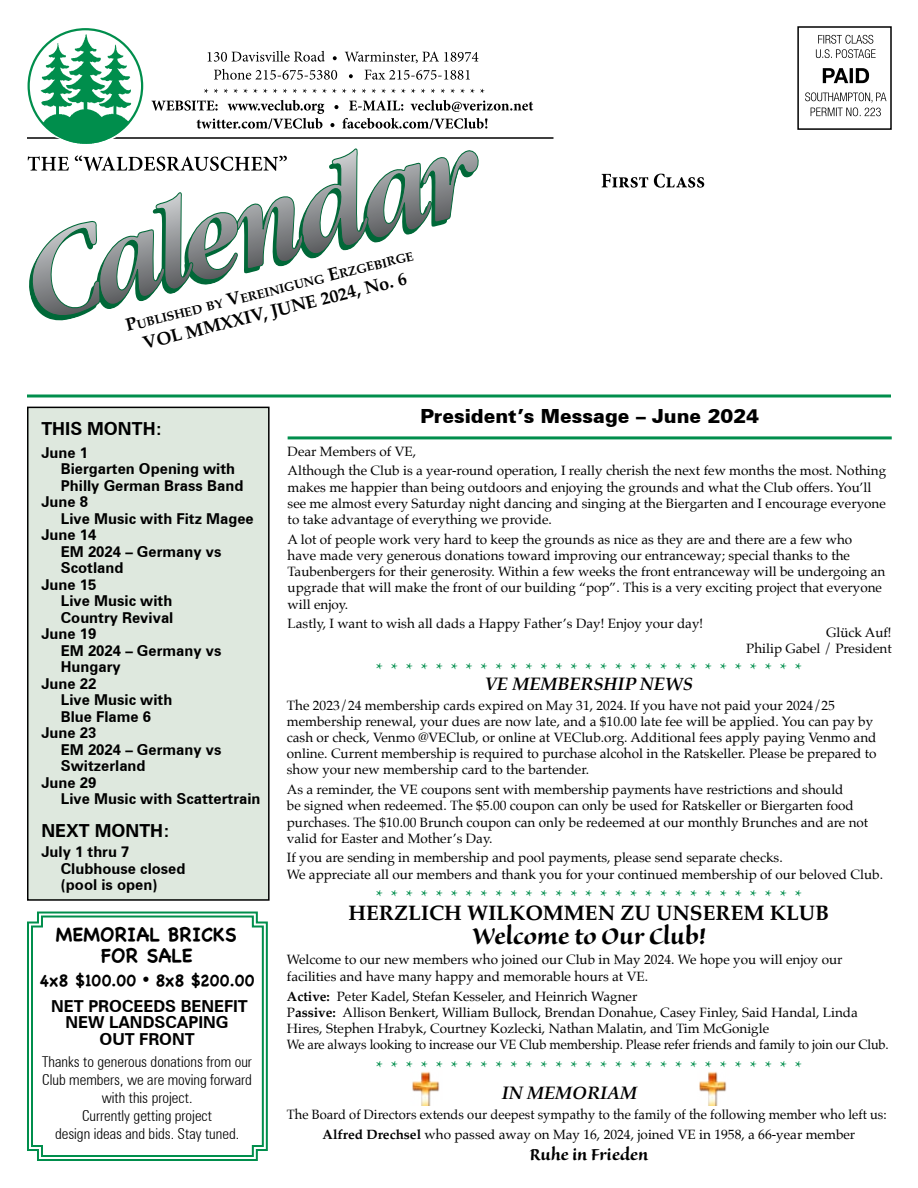
<style>
.page{position:relative;width:918px;height:1188px;background:#fff}
.page>*{position:absolute;margin:0;border:0;box-sizing:border-box;transform-origin:0 0}
.t1{font:30px "Sanvito Pro Bold Disp";color:#000}
.t2{font:700 21px "Palatino";color:#000}
.t3{font:21px "Sanvito Pro Bold Disp";color:#000}
.t4{font:900 19.5px "Zurich BT";color:#000}
.t5{font:700 19.5px/21px "Chalkboard";color:#000;text-align:center}
.t6{font:18px "Minion Pro";color:#008e4c}
.t7{font:italic 700 18px "Palatino";color:#000}
.t8{font:700 18px "Palatino";color:#000}
.t9{font:700 18px "Zurich BT";color:#000}
.t10{font:700 16.5px/16.5px "Zurich BT";color:#000;text-align:center}
.t11{font:700 16.5px "Chalkboard";color:#000}
.t12{font:700 15px/16.5px "Zurich BT";color:#000}
.t13{font:300 condensed 15px/18px "Zurich BT";color:#000;text-align:center}
.t14{font:13.5px/16.2px "Palatino";color:#000}
.t15{font:13.5px/19.6px "Palatino";color:#000;text-align:center;scale:.96 1}
.t16{font:700 12.6px "Palatino";color:#000}
.s1{font-size:18px}
.s2{font-weight:700}
</style>
<div class="page">
<hr style="left:27px;top:137px;width:527px;height:2px;background:#000">
<svg style="left:27px;top:394px;width:864px;height:4px"></svg>
<svg style="left:151px;top:100px;width:382px;height:20px"></svg>
<svg style="left:204px;top:89px;width:280px;height:4px"></svg>
<svg style="left:214px;top:69px;width:256px;height:11px"></svg>
<svg style="left:208px;top:51px;width:270px;height:12px"></svg>
<svg style="left:805px;top:92px;width:81px;height:24px"></svg>
<svg style="left:823px;top:68px;width:46px;height:15px"></svg>
<svg style="left:816px;top:35px;width:60px;height:23px"></svg>
<svg style="left:602px;top:174px;width:102px;height:14px"></svg>
<div style="left:797px;top:26px;width:95px;height:104px;border:2px solid #000"></div>
<img style="left:27px;top:28px;width:117px;height:92px">
<svg style="left:27px;top:120px;width:465px;height:201px"></svg>
<div style="left:28px;top:407px;width:241px;height:493px;background:#dee8de"></div>
<div style="left:27px;top:407px;width:243px;height:494px;border:2px solid #000"></div>
<hr style="left:288px;top:436px;width:604px;height:3px;background:#008e4c">
<svg style="left:27px;top:911px;width:241px;height:250px"></svg>
<svg style="left:30px;top:915px;width:235px;height:243px"></svg>
<img style="left:412px;top:1071px;width:28px;height:35px">
<img style="left:699px;top:1071px;width:28px;height:35px">
<p class="t16" style="left:124px;top:317px;width:297px;rotate:-14deg"><span class="s1">P</span>ublished by <span class="s1">V</span>ereinigung <span class="s1">E</span>rzgebirge</p>
<h3 class="t8" style="left:139px;top:329px;width:273px;rotate:-14deg">VOL MMXXIV, JUNE 2024, No. 6</h3>
<h3 class="t9" style="left:41px;top:417px;width:123px">THIS MONTH:</h3>
<p class="t12" style="left:41px;top:444px;width:48px">June 1</p>
<p class="t12" style="left:61px;top:461px;width:176px">Biergarten Opening with</p>
<p class="t12" style="left:61px;top:477px;width:184px">Philly German Brass Band</p>
<p class="t12" style="left:41px;top:494px;width:48px">June 8</p>
<p class="t12" style="left:61px;top:510px;width:194px">Live Music with Fitz Magee</p>
<p class="t12" style="left:41px;top:527px;width:57px">June 14</p>
<p class="t12" style="left:61px;top:543px;width:162px">EM 2024 – Germany vs</p>
<p class="t12" style="left:61px;top:560px;width:64px">Scotland</p>
<p class="t12" style="left:41px;top:576px;width:57px">June 15</p>
<p class="t12" style="left:61px;top:593px;width:113px">Live Music with</p>
<p class="t12" style="left:61px;top:609px;width:114px">Country Revival</p>
<p class="t12" style="left:41px;top:626px;width:57px">June 19</p>
<p class="t12" style="left:61px;top:642px;width:162px">EM 2024 – Germany vs</p>
<p class="t12" style="left:61px;top:659px;width:61px">Hungary</p>
<p class="t12" style="left:41px;top:675px;width:57px">June 22</p>
<p class="t12" style="left:61px;top:692px;width:113px">Live Music with</p>
<p class="t12" style="left:61px;top:708px;width:92px">Blue Flame 6</p>
<p class="t12" style="left:41px;top:725px;width:57px">June 23</p>
<p class="t12" style="left:61px;top:741px;width:162px">EM 2024 – Germany vs</p>
<p class="t12" style="left:61px;top:758px;width:86px">Switzerland</p>
<p class="t12" style="left:41px;top:774px;width:57px">June 29</p>
<p class="t12" style="left:61px;top:791px;width:201px">Live Music with Scattertrain</p>
<h3 class="t9" style="left:41px;top:820px;width:130px">NEXT MONTH:</h3>
<p class="t12" style="left:61px;top:844px;width:126px;text-indent:-20px">July 1 thru 7<br>Clubhouse closed (pool is open)</p>
<h3 class="t5" style="left:56px;top:924px;width:182px">MEMORIAL BRICKS<br>FOR SALE</h3>
<p class="t11" style="left:40px;top:971px;width:217px">4x8 $100.00 <sup>•</sup> 8x8 $200.00</p>
<p class="t10" style="left:51px;top:998px;width:198px">NET PROCEEDS BENEFIT<br>NEW LANDSCAPING<br>OUT FRONT</p>
<p class="t13" style="left:42px;top:1053px;width:211px">Thanks to generous donations from our<br>Club members, we are moving forward with this project.<br>Currently getting project<br>design ideas and bids. Stay tuned.</p>
<h3 class="t4" style="left:420px;top:404px;width:340px">President’s Message – June 2024</h3>
<p class="t14" style="left:288px;top:441px;width:600px;line-height:19.6px">Dear Members of VE,<br>Although the Club is a year-round operation, I really cherish the next few months the most. Nothing</p>
<p class="t14" style="left:288px;top:479px;width:600px">makes me happier than being outdoors and enjoying the grounds and what the Club offers. You’ll see me almost every Saturday night dancing and singing at the Biergarten and I encourage everyone to take advantage of everything we provide.</p>
<p class="t14" style="left:288px;top:531px;width:599px">A lot of people work very hard to keep the grounds as nice as they are and there are a few who<br>have made very generous donations toward improving our entranceway; special thanks to the Taubenbergers for their generosity. Within a few weeks the front entranceway will be undergoing an upgrade that will make the front of our building “pop”. This is a very exciting project that everyone will enjoy.</p>
<p class="t14" style="left:288px;top:615px;width:417px">Lastly, I want to wish all dads a Happy Father’s Day! Enjoy your day!</p>
<p class="t14" style="left:746px;top:624px;width:147px;text-align:right">Glück Auf!<br>Philip Gabel / President</p>
<h3 class="t6" style="left:376px;top:657px;width:428px">* * * * * * * * * * * * * * * * * * * * * * * * * * * * *</h3>
<h3 class="t7" style="left:485px;top:669px;width:210px">VE MEMBERSHIP NEWS</h3>
<p class="t14" style="left:287px;top:697px;width:591px">The 2023/24 membership cards expired on May 31, 2024. If you have not paid your 2024/25 membership renewal, your dues are now late, and a $10.00 late fee will be applied. You can pay by cash or check, Venmo @VEClub, or online at VEClub.org. Additional fees apply paying Venmo and online. Current membership is required to purchase alcohol in the Ratskeller. Please be prepared to show your new membership card to the bartender.</p>
<p class="t14" style="left:287px;top:781px;width:583px">As a reminder, the VE coupons sent with membership payments have restrictions and should<br>be signed when redeemed. The $5.00 coupon can only be used for Ratskeller or Biergarten food purchases. The $10.00 Brunch coupon can only be redeemed at our monthly Brunches and are not valid for Easter and Mother’s Day.</p>
<p class="t14" style="left:287px;top:850px;width:598px">If you are sending in membership and pool payments, please send separate checks.<br>We appreciate all our members and thank you for your continued membership of our beloved Club.</p>
<h3 class="t6" style="left:376px;top:884px;width:428px">* * * * * * * * * * * * * * * * * * * * * * * * * * * * *</h3>
<h2 class="t2" style="left:349px;top:895px;width:482px">HERZLICH WILKOMMEN ZU UNSEREM KLUB</h2>
<h1 class="t1" style="left:472px;top:920px;width:236px">Welcome to Our Club!</h1>
<p class="t14" style="left:287px;top:951px;width:557px">Welcome to our new members who joined our Club in May 2024. We hope you will enjoy our facilities and have many happy and memorable hours at VE.</p>
<p class="t14" style="left:287px;top:988px;width:603px"><span class="s2">Active:</span> Peter Kadel, Stefan Kesseler, and Heinrich Wagner<br>P<span class="s2">assive:</span> Allison Benkert, William Bullock, Brendan Donahue, Casey Finley, Said Handal, Linda Hires, Stephen Hrabyk, Courtney Kozlecki, Nathan Malatin, and Tim McGonigle<br>We are always looking to increase our VE Club membership. Please refer friends and family to join our Club.</p>
<h3 class="t6" style="left:376px;top:1055px;width:428px">* * * * * * * * * * * * * * * * * * * * * * * * * * * * *</h3>
<h3 class="t7" style="left:502px;top:1078px;width:137px">IN MEMORIAM</h3>
<p class="t15" style="left:287px;top:1104px;width:626px">The Board of Directors extends our deepest sympathy to the family of the following member who left us:<br><span class="s2">Alfred Drechsel</span> who passed away on May 16, 2024, joined VE in 1958, a 66-year member</p>
<h2 class="t3" style="left:530px;top:1143px;width:120px">Ruhe in Frieden</h2>
</div>
